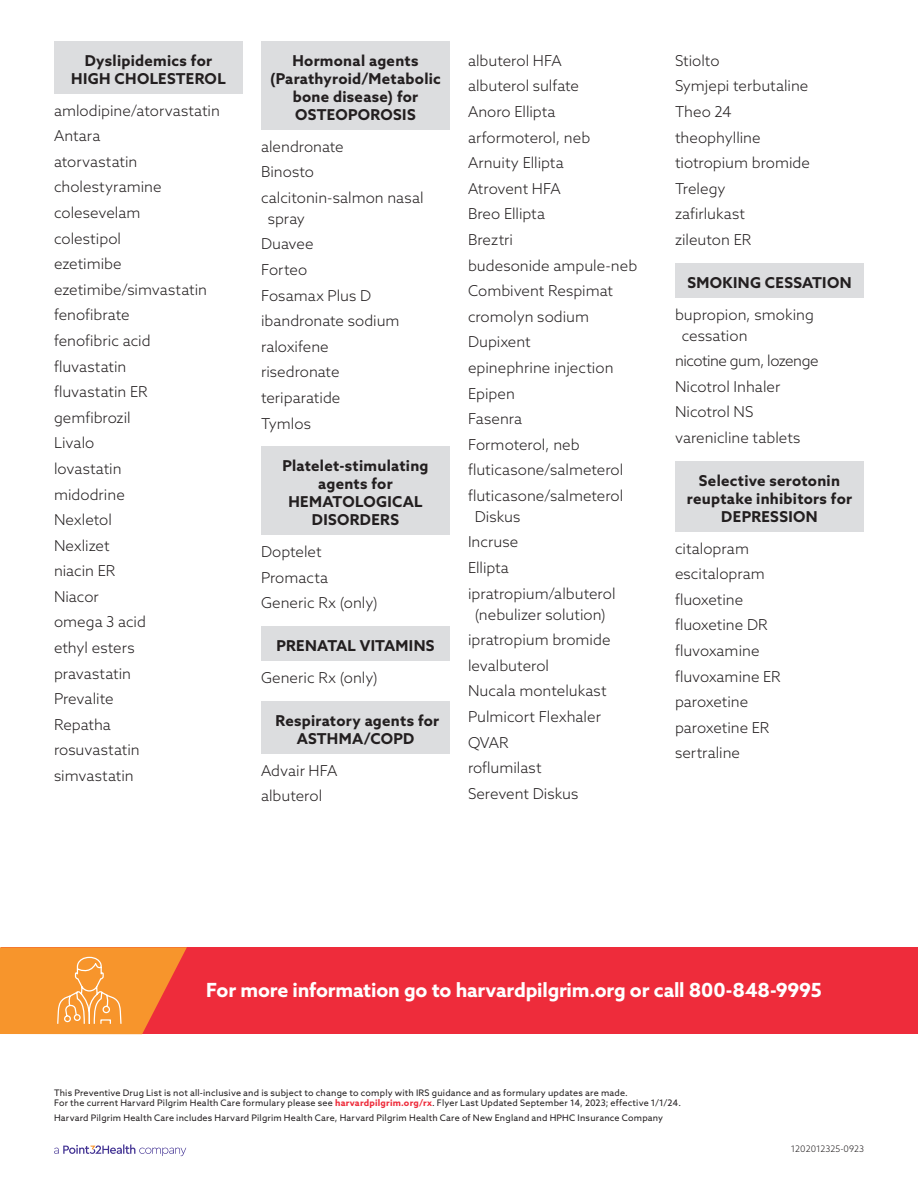
<style>
.page{position:relative;width:918px;height:1188px;background:#fff}
.page>*{position:absolute;margin:0;border:0;box-sizing:border-box;transform-origin:0 0}
.Subheads{font:700 19.5px "Azo Sans";letter-spacing:-.01em;color:#fff}
.Body_Copy{font:300 15px/21px "Azo Sans";color:#231f20}
.STATE_TIER_HEADER{font:700 15px/18px "Azo Sans";letter-spacing:.02em;color:#231f20;text-align:center}
.Body_Copy-2{font:300 15px "Azo Sans";letter-spacing:-.03em;color:#231f20}
.Disclaimer_Footnotes{font:9px/10.5px "Azo Sans";letter-spacing:.02em;color:#231f20}
.t1{font:300 9px "Azo Sans";color:#231f20}
.s1{font-weight:700;color:#ee2c3b}
</style>
<div class="page">
<svg style="left:54px;top:1144px;width:132px;height:12px"></svg>
<div style="left:2px;top:947px;width:916px;height:87px;background:#ee2c3b"></div>
<svg style="left:0;top:947px;width:187px;height:87px;background:#f68b35"></svg>
<div style="left:54px;top:41px;width:189px;height:53px;background:#dcdddf"></div>
<div style="left:261px;top:41px;width:189px;height:89px;background:#dcdddf"></div>
<div style="left:261px;top:447px;width:189px;height:88px;background:#dcdddf"></div>
<div style="left:261px;top:626px;width:189px;height:35px;background:#dcdddf"></div>
<div style="left:261px;top:701px;width:189px;height:53px;background:#dcdddf"></div>
<div style="left:675px;top:263px;width:189px;height:35px;background:#dcdddf"></div>
<div style="left:675px;top:461px;width:189px;height:71px;background:#dcdddf"></div>
<p class="STATE_TIER_HEADER" style="left:71px;top:51px;width:156px">Dyslipidemics for<br>HIGH CHOLESTEROL</p>
<p class="Body_Copy" style="left:54px;top:100px;width:168px">amlodipine/atorvastatin</p>
<p class="Body_Copy" style="left:54px;top:125px;width:48px">Antara</p>
<p class="Body_Copy" style="left:54px;top:151px;width:85px">atorvastatin</p>
<p class="Body_Copy" style="left:54px;top:176px;width:109px">cholestyramine</p>
<p class="Body_Copy" style="left:54px;top:202px;width:88px">colesevelam</p>
<p class="Body_Copy" style="left:54px;top:228px;width:69px">colestipol</p>
<p class="Body_Copy" style="left:54px;top:253px;width:69px">ezetimibe</p>
<p class="Body_Copy" style="left:54px;top:279px;width:155px">ezetimibe/simvastatin</p>
<p class="Body_Copy" style="left:54px;top:304px;width:77px">fenofibrate</p>
<p class="Body_Copy" style="left:54px;top:330px;width:98px">fenofibric acid</p>
<p class="Body_Copy" style="left:54px;top:356px;width:74px">fluvastatin</p>
<p class="Body_Copy" style="left:54px;top:381px;width:95px">fluvastatin ER</p>
<p class="Body_Copy" style="left:54px;top:407px;width:78px">gemfibrozil</p>
<p class="Body_Copy" style="left:54px;top:432px;width:42px">Livalo</p>
<p class="Body_Copy" style="left:54px;top:458px;width:69px">lovastatin</p>
<p class="Body_Copy" style="left:54px;top:483px;width:72px">midodrine</p>
<p class="Body_Copy" style="left:54px;top:509px;width:59px">Nexletol</p>
<p class="Body_Copy" style="left:54px;top:535px;width:57px">Nexlizet</p>
<p class="Body_Copy" style="left:54px;top:560px;width:63px">niacin ER</p>
<p class="Body_Copy" style="left:54px;top:586px;width:46px">Niacor</p>
<p class="Body_Copy" style="left:54px;top:611px;width:93px">omega 3 acid</p>
<p class="Body_Copy" style="left:54px;top:637px;width:82px">ethyl esters</p>
<p class="Body_Copy" style="left:54px;top:663px;width:79px">pravastatin</p>
<p class="Body_Copy" style="left:54px;top:688px;width:61px">Prevalite</p>
<p class="Body_Copy" style="left:54px;top:714px;width:58px">Repatha</p>
<p class="Body_Copy" style="left:54px;top:739px;width:87px">rosuvastatin</p>
<p class="Body_Copy" style="left:54px;top:765px;width:81px">simvastatin</p>
<p class="STATE_TIER_HEADER" style="left:270px;top:51px;width:172px">Hormonal agents (Parathyroid/Metabolic bone disease) for<br>OSTEOPOROSIS</p>
<p class="Body_Copy" style="left:261px;top:136px;width:84px">alendronate</p>
<p class="Body_Copy" style="left:261px;top:161px;width:55px">Binosto</p>
<p class="Body_Copy" style="left:268px;top:187px;width:157px;text-indent:-7px">calcitonin-salmon nasal spray</p>
<p class="Body_Copy" style="left:261px;top:233px;width:54px">Duavee</p>
<p class="Body_Copy" style="left:261px;top:259px;width:48px">Forteo</p>
<p class="Body_Copy" style="left:261px;top:285px;width:112px">Fosamax Plus D</p>
<p class="Body_Copy" style="left:261px;top:310px;width:140px">ibandronate sodium</p>
<p class="Body_Copy" style="left:261px;top:336px;width:69px">raloxifene</p>
<p class="Body_Copy" style="left:261px;top:361px;width:80px">risedronate</p>
<p class="Body_Copy" style="left:261px;top:387px;width:81px">teriparatide</p>
<p class="Body_Copy" style="left:261px;top:413px;width:52px">Tymlos</p>
<p class="STATE_TIER_HEADER" style="left:282px;top:457px;width:148px">Platelet-stimulating agents for<br>HEMATOLOGICAL<br>DISORDERS</p>
<p class="Body_Copy" style="left:261px;top:541px;width:62px">Doptelet</p>
<p class="Body_Copy" style="left:261px;top:567px;width:69px">Promacta</p>
<p class="Body_Copy" style="left:261px;top:592px;width:118px">Generic Rx (only)</p>
<p class="STATE_TIER_HEADER" style="left:276px;top:637px;width:160px">PRENATAL VITAMINS</p>
<p class="Body_Copy" style="left:261px;top:667px;width:118px">Generic Rx (only)</p>
<p class="STATE_TIER_HEADER" style="left:275px;top:711px;width:165px">Respiratory agents for<br>ASTHMA/COPD</p>
<p class="Body_Copy" style="left:261px;top:760px;width:78px">Advair HFA</p>
<p class="Body_Copy" style="left:261px;top:785px;width:63px">albuterol</p>
<p class="Body_Copy" style="left:468px;top:50px;width:95px">albuterol HFA</p>
<p class="Body_Copy" style="left:468px;top:75px;width:113px">albuterol sulfate</p>
<p class="Body_Copy" style="left:468px;top:101px;width:89px">Anoro Ellipta</p>
<p class="Body_Copy" style="left:468px;top:127px;width:124px">arformoterol, neb</p>
<p class="Body_Copy" style="left:468px;top:152px;width:97px">Arnuity Ellipta</p>
<p class="Body_Copy" style="left:468px;top:178px;width:94px">Atrovent HFA</p>
<p class="Body_Copy" style="left:468px;top:203px;width:79px">Breo Ellipta</p>
<p class="Body_Copy" style="left:468px;top:229px;width:47px">Breztri</p>
<p class="Body_Copy" style="left:468px;top:255px;width:171px">budesonide ampule-neb</p>
<p class="Body_Copy" style="left:468px;top:280px;width:147px">Combivent Respimat</p>
<p class="Body_Copy" style="left:468px;top:306px;width:123px">cromolyn sodium</p>
<p class="Body_Copy" style="left:468px;top:331px;width:64px">Dupixent</p>
<p class="Body_Copy" style="left:468px;top:357px;width:147px">epinephrine injection</p>
<p class="Body_Copy" style="left:468px;top:383px;width:48px">Epipen</p>
<p class="Body_Copy" style="left:468px;top:408px;width:56px">Fasenra</p>
<p class="Body_Copy" style="left:468px;top:434px;width:113px">Formoterol, neb</p>
<p class="Body_Copy" style="left:468px;top:459px;width:157px">fluticasone/salmeterol</p>
<p class="Body_Copy" style="left:475px;top:485px;width:150px;text-indent:-7px">fluticasone/salmeterol<br>Diskus</p>
<p class="Body_Copy" style="left:468px;top:531px;width:52px">Incruse</p>
<p class="Body_Copy" style="left:468px;top:557px;width:42px">Ellipta</p>
<p class="Body_Copy" style="left:468px;top:583px;width:149px;text-align:center">ipratropium/albuterol (nebulizer solution)</p>
<p class="Body_Copy" style="left:468px;top:629px;width:144px">ipratropium bromide</p>
<p class="Body_Copy" style="left:468px;top:655px;width:83px">levalbuterol</p>
<p class="Body_Copy" style="left:468px;top:680px;width:140px">Nucala montelukast</p>
<p class="Body_Copy" style="left:468px;top:706px;width:134px">Pulmicort Flexhaler</p>
<p class="Body_Copy" style="left:468px;top:732px;width:42px">QVAR</p>
<p class="Body_Copy" style="left:468px;top:757px;width:75px">roflumilast</p>
<p class="Body_Copy" style="left:468px;top:783px;width:112px">Serevent Diskus</p>
<p class="Body_Copy" style="left:675px;top:50px;width:46px">Stiolto</p>
<p class="Body_Copy" style="left:675px;top:75px;width:135px">Symjepi terbutaline</p>
<p class="Body_Copy" style="left:675px;top:101px;width:58px">Theo 24</p>
<p class="Body_Copy" style="left:675px;top:127px;width:87px">theophylline</p>
<p class="Body_Copy" style="left:675px;top:152px;width:137px">tiotropium bromide</p>
<p class="Body_Copy" style="left:675px;top:178px;width:52px">Trelegy</p>
<p class="Body_Copy" style="left:675px;top:203px;width:72px">zafirlukast</p>
<p class="Body_Copy" style="left:675px;top:229px;width:78px">zileuton ER</p>
<p class="STATE_TIER_HEADER" style="left:687px;top:273px;width:166px">SMOKING CESSATION</p>
<p class="Body_Copy" style="left:682px;top:304px;width:134px;text-indent:-7px">bupropion, smoking cessation</p>
<p class="Body_Copy-2" style="left:675px;top:351px;width:145px">nicotine gum, lozenge</p>
<p class="Body_Copy" style="left:675px;top:376px;width:107px">Nicotrol Inhaler</p>
<p class="Body_Copy" style="left:675px;top:401px;width:80px">Nicotrol NS</p>
<p class="Body_Copy" style="left:675px;top:427px;width:127px">varenicline tablets</p>
<p class="STATE_TIER_HEADER" style="left:687px;top:471px;width:167px">Selective serotonin reuptake inhibitors for<br>DEPRESSION</p>
<p class="Body_Copy" style="left:675px;top:538px;width:76px">citalopram</p>
<p class="Body_Copy" style="left:675px;top:563px;width:92px">escitalopram</p>
<p class="Body_Copy" style="left:675px;top:589px;width:70px">fluoxetine</p>
<p class="Body_Copy" style="left:675px;top:614px;width:94px">fluoxetine DR</p>
<p class="Body_Copy" style="left:675px;top:640px;width:86px">fluvoxamine</p>
<p class="Body_Copy" style="left:675px;top:666px;width:107px">fluvoxamine ER</p>
<p class="Body_Copy" style="left:675px;top:691px;width:75px">paroxetine</p>
<p class="Body_Copy" style="left:675px;top:717px;width:96px">paroxetine ER</p>
<p class="Body_Copy" style="left:675px;top:742px;width:67px">sertraline</p>
<p class="Subheads" style="left:206px;top:977px;width:617px">For more information go to harvardpilgrim.org or call 800-848-9995</p>
<p class="Disclaimer_Footnotes" style="left:54px;top:1087px;width:629px">This Preventive Drug List is not all-inclusive and is subject to change to comply with IRS guidance and as formulary updates are made.<br>For the current Harvard Pilgrim Health Care formulary please see <span class="s1">harvardpilgrim.org/rx</span>. Flyer Last Updated September 14, 2023; effective 1/1/24.</p>
<p class="Disclaimer_Footnotes" style="left:54px;top:1112px;width:611px">Harvard Pilgrim Health Care includes Harvard Pilgrim Health Care, Harvard Pilgrim Health Care of New England and HPHC Insurance Company</p>
<p class="t1" style="left:791px;top:1143px;width:75px">1202012325-0923</p>
</div>
